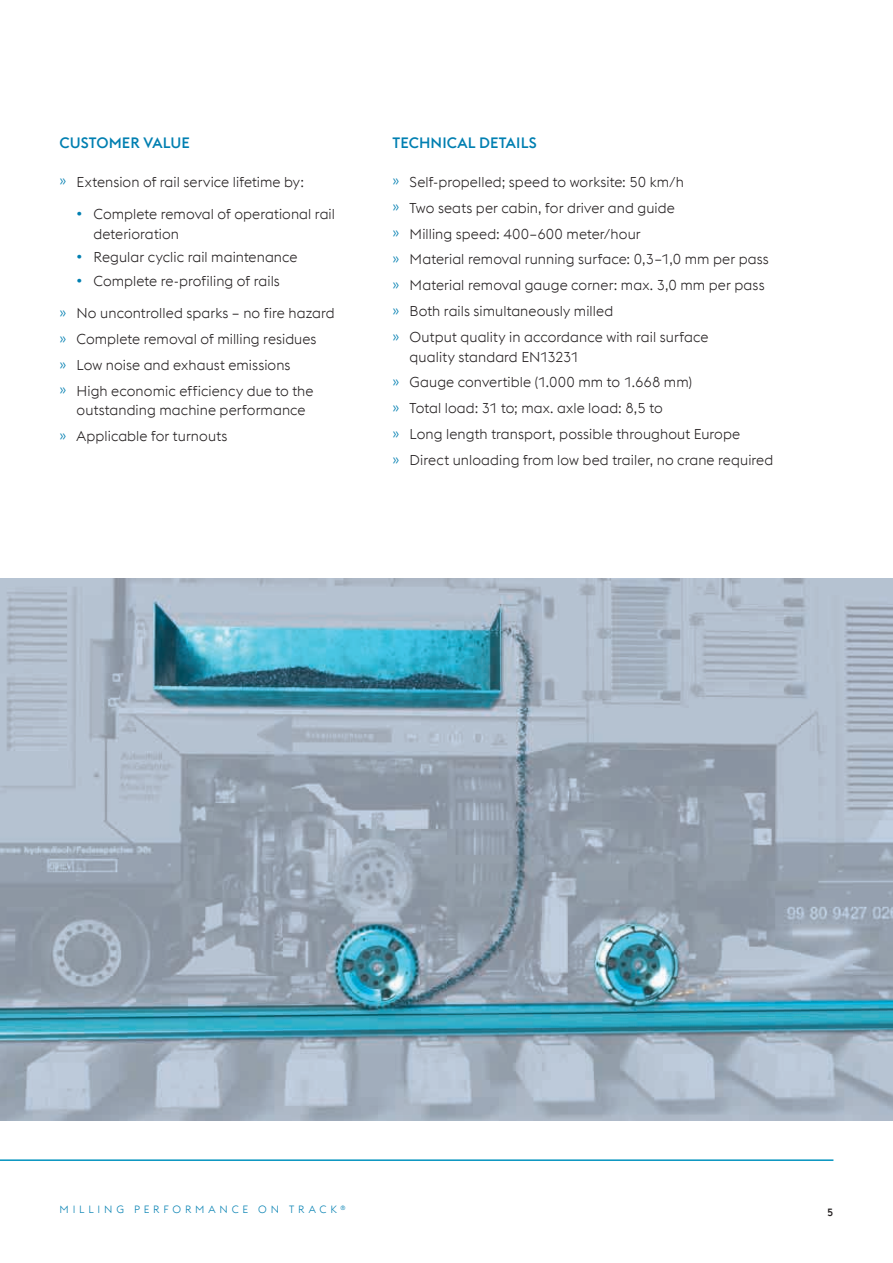
<style>
.page{position:relative;width:893px;height:1263px;background:#fff}
.page>*{position:absolute;margin:0;border:0;box-sizing:border-box;transform-origin:0 0}
.t1{font:500 15px "voestalpine";letter-spacing:.01em;color:#007fb1}
.t2{font:300 14.25px/26px "voestalpine";letter-spacing:.005em;color:#231f20}
.t3{font:300 10.5px "voestalpine";letter-spacing:.365em;color:#007fb1}
.t4{font:500 10.5px "voestalpine";color:#231f20}
.s1{color:#007fb1}
.s2{font-weight:500;color:#007fb1}
</style>
<div class="page">
<hr style="left:0;top:1159px;width:833px;height:2px;background:#0092bf">
<img style="left:0;top:578px;width:893px;height:542px">
<p class="t1" style="left:60px;top:134px;width:132px">CUSTOMER VALUE</p>
<p class="t2" style="left:60px;top:169px;width:246px"><span class="s1">»</span> Extension of rail service lifetime by:</p>
<p class="t2" style="left:94px;top:204px;width:243px;line-height:19.5px;text-indent:-17px"><span class="s2">•</span> Complete removal of operational rail deterioration</p>
<p class="t2" style="left:77px;top:244px;width:223px"><span class="s2">•</span> Regular cyclic rail maintenance</p>
<p class="t2" style="left:77px;top:268px;width:205px"><span class="s2">•</span> Complete re-profiling of rails</p>
<p class="t2" style="left:60px;top:300px;width:277px"><span class="s1">»</span> No uncontrolled sparks – no fire hazard <span class="s1">»</span> Complete removal of milling residues<br><span class="s1">»</span> Low noise and exhaust emissions<br><span class="s1">»</span> High economic efficiency due to the</p>
<p class="t2" style="left:60px;top:397px;width:248px;text-indent:17px">outstanding machine performance <span class="s1">»</span> Applicable for turnouts</p>
<p class="t1" style="left:393px;top:134px;width:146px">TECHNICAL DETAILS</p>
<p class="t2" style="left:393px;top:169px;width:378px"><span class="s1">»</span> Self-propelled; speed to worksite: 50 km/h<br><span class="s1">»</span> Two seats per cabin, for driver and guide<br><span class="s1">»</span> Milling speed: 400–600 meter/hour<br><span class="s1">»</span> Material removal running surface: 0,3–1,0 mm per pass <span class="s1">»</span> Material removal gauge corner: max. 3,0 mm per pass <span class="s1">»</span> Both rails simultaneously milled<br><span class="s1">»</span> Output quality in accordance with rail surface</p>
<p class="t2" style="left:393px;top:344px;width:382px;text-indent:17px">quality standard EN13231<br><span class="s1">»</span> Gauge convertible (1.000 mm to 1.668 mm)<br><span class="s1">»</span> Total load: 31 to; max. axle load: 8,5 to<br><span class="s1">»</span> Long length transport, possible throughout Europe<br><span class="s1">»</span> Direct unloading from low bed trailer, no crane required</p>
<p class="t3" style="left:60px;top:1203px;width:287px">MILLING PERFORMANCE ON TRACK <sup>®</sup></p>
<p class="t4" style="left:827px;top:1206px;width:8px">5</p>
</div>
